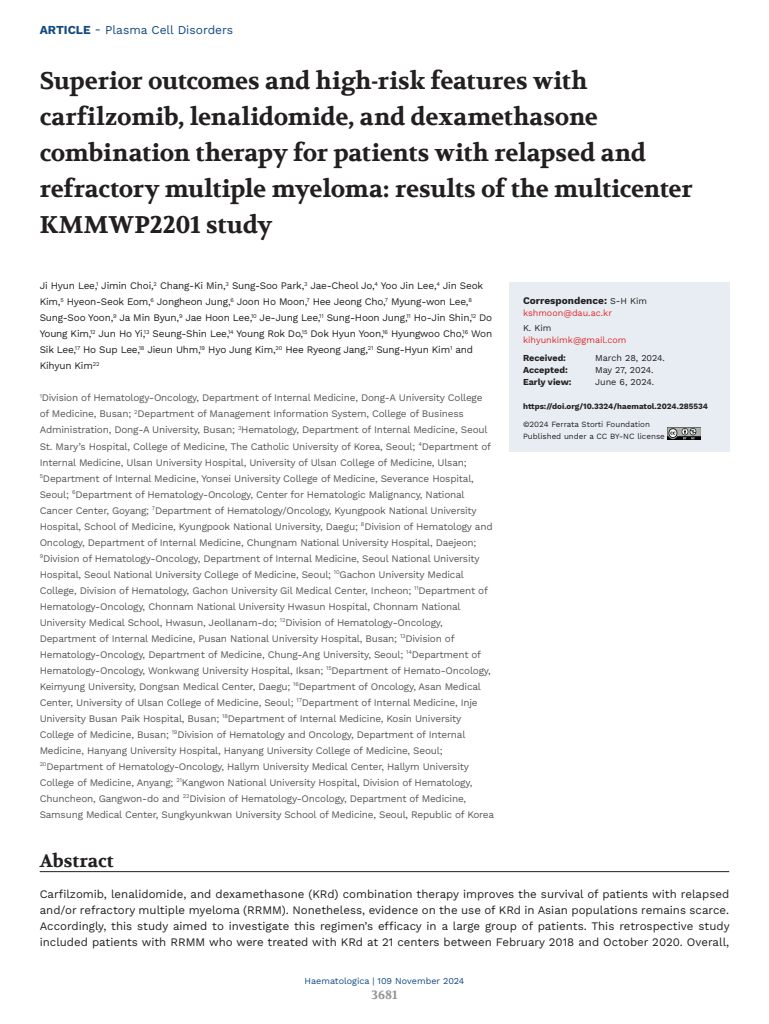
<style>
.page{position:relative;width:769px;height:1024px;background:#fff}
.page>*{position:absolute;margin:0;border:0;box-sizing:border-box;transform-origin:0 0}
.TITOLO_Articolo{font:700 24px/36px "Volkhov";letter-spacing:-.01em;color:#231f20}
.TITOLO_con_filetto_sotto{font:700 18px "Volkhov";color:#231f20}
.t1{font:12px "Work Sans";color:#134a80}
.t2{font:700 12px "Volkhov";color:#939598}
.ABSTRACT_Testo{font:11.5px/16px "Work Sans";color:#231f20;text-align:justify}
.AFFILIAZIONI{font:10px/16px "Work Sans";letter-spacing:-.02em;color:#57585a}
.AUTORI{font:10px/16px "Work Sans";letter-spacing:-.02em;color:#231f20}
.t3{font:700 10px "Work Sans";color:#231f20}
.t4{font:9px "Work Sans";color:#231f20}
.t5{font:9px "Work Sans";color:#e02b2b}
.t6{font:9px "Work Sans";color:#134a80}
.t7{font:700 9px "Work Sans";color:#231f20}
.t8{font:8px "Work Sans";color:#231f20}
.SCHEDA_Sito{font:700 8px "Work Sans";color:#231f20}
.s1{font-weight:700}
.s2{font-weight:400;font-size:9px}
</style>
<div class="page">
<div style="left:508px;top:282px;width:221px;height:170px;background:#e7edf2"></div>
<img style="left:667px;top:428px;width:32px;height:11px">
<hr style="left:40px;top:871px;width:689px;height:1px;background:#231f20">
<p class="t1" style="left:40px;top:21px;width:195px"><span class="s1">ARTICLE</span> - Plasma Cell Disorders</p>
<p class="TITOLO_Articolo" style="left:40px;top:63px;width:654px">Superior outcomes and high-risk features with carfilzomib, lenalidomide, and dexamethasone combination therapy for patients with relapsed and refractory multiple myeloma: results of the multicenter KMMWP2201 study</p>
<p class="AUTORI" style="left:40px;top:277px;width:454px">Ji Hyun Lee,<sup>1</sup> Jimin Choi,<sup>2</sup> Chang-Ki Min,<sup>3</sup> Sung-Soo Park,<sup>3</sup> Jae-Cheol Jo,<sup>4</sup> Yoo Jin Lee,<sup>4</sup> Jin Seok Kim,<sup>5</sup> Hyeon-Seok Eom,<sup>6</sup> Jongheon Jung,<sup>6</sup> Joon Ho Moon,<sup>7</sup> Hee Jeong Cho,<sup>7</sup> Myung-won Lee,<sup>8<br></sup>Sung-Soo Yoon,<sup>9</sup> Ja Min Byun,<sup>9</sup> Jae Hoon Lee,<sup>10</sup> Je-Jung Lee,<sup>11</sup> Sung-Hoon Jung,<sup>11</sup> Ho-Jin Shin,<sup>12</sup> Do Young Kim,<sup>12</sup> Jun Ho Yi,<sup>13</sup> Seung-Shin Lee,<sup>14</sup> Young Rok Do,<sup>15</sup> Dok Hyun Yoon,<sup>16</sup> Hyungwoo Cho,<sup>16</sup> Won Sik Lee,<sup>17</sup> Ho Sup Lee,<sup>18</sup> Jieun Uhm,<sup>19</sup> Hyo Jung Kim,<sup>20</sup> Hee Ryeong Jang,<sup>21</sup> Sung-Hyun Kim<sup>1</sup> and Kihyun Kim<sup>22</sup></p>
<p class="AFFILIAZIONI" style="left:40px;top:389px;width:455px"><sup>1</sup>Division of Hematology-Oncology, Department of Internal Medicine, Dong-A University College of Medicine, Busan; <sup>2</sup>Department of Management Information System, College of Business Administration, Dong-A University, Busan; <sup>3</sup>Hematology, Department of Internal Medicine, Seoul St. Mary’s Hospital, College of Medicine, The Catholic University of Korea, Seoul; <sup>4</sup>Department of Internal Medicine, Ulsan University Hospital, University of Ulsan College of Medicine, Ulsan; <sup>5</sup>Department of Internal Medicine, Yonsei University College of Medicine, Severance Hospital, Seoul; <sup>6</sup>Department of Hematology-Oncology, Center for Hematologic Malignancy, National Cancer Center, Goyang; <sup>7</sup>Department of Hematology/Oncology, Kyungpook National University Hospital, School of Medicine, Kyungpook National University, Daegu; <sup>8</sup>Division of Hematology and Oncology, Department of Internal Medicine, Chungnam National University Hospital, Daejeon; <sup>9</sup>Division of Hematology-Oncology, Department of Internal Medicine, Seoul National University Hospital, Seoul National University College of Medicine, Seoul; <sup>10</sup>Gachon University Medical College, Division of Hematology, Gachon University Gil Medical Center, Incheon; <sup>11</sup>Department of Hematology-Oncology, Chonnam National University Hwasun Hospital, Chonnam National University Medical School, Hwasun, Jeollanam-do; <sup>12</sup>Division of Hematology-Oncology, Department of Internal Medicine, Pusan National University Hospital, Busan; <sup>13</sup>Division of Hematology-Oncology, Department of Medicine, Chung-Ang University, Seoul; <sup>14</sup>Department of Hematology-Oncology, Wonkwang University Hospital, Iksan; <sup>15</sup>Department of Hemato-Oncology, Keimyung University, Dongsan Medical Center, Daegu; <sup>16</sup>Department of Oncology, Asan Medical Center, University of Ulsan College of Medicine, Seoul; <sup>17</sup>Department of Internal Medicine, Inje University Busan Paik Hospital, Busan; <sup>18</sup>Department of Internal Medicine, Kosin University College of Medicine, Busan; <sup>19</sup>Division of Hematology and Oncology, Department of Internal Medicine, Hanyang University Hospital, Hanyang University College of Medicine, Seoul; <sup>20</sup>Department of Hematology-Oncology, Hallym University Medical Center, Hallym University College of Medicine, Anyang; <sup>21</sup>Kangwon National University Hospital, Division of Hematology, Chuncheon, Gangwon-do and <sup>22</sup>Division of Hematology-Oncology, Department of Medicine, Samsung Medical Center, Sungkyunkwan University School of Medicine, Seoul, Republic of Korea</p>
<p class="t3" style="left:523px;top:295px;width:125px">Correspondence: <span class="s2">S-H Kim</span></p>
<p class="t5" style="left:523px;top:306px;width:90px">kshmoon@dau.ac.kr</p>
<p class="t4" style="left:523px;top:321px;width:30px">K. Kim</p>
<p class="t5" style="left:523px;top:333px;width:105px">kihyunkimk@gmail.com</p>
<p class="t7" style="left:523px;top:353px;width:44px">Received:</p>
<p class="t4" style="left:595px;top:351px;width:71px">March 28, 2024.</p>
<p class="t7" style="left:523px;top:365px;width:46px">Accepted:</p>
<p class="t4" style="left:595px;top:363px;width:60px">May 27, 2024.</p>
<p class="t7" style="left:523px;top:377px;width:50px">Early view:</p>
<p class="t4" style="left:595px;top:375px;width:60px">June 6, 2024.</p>
<p class="SCHEDA_Sito" style="left:523px;top:401px;width:186px">https://doi.org/10.3324/haematol.2024.285534</p>
<p class="t8" style="left:523px;top:418px;width:128px">©2024 Ferrata Storti Foundation</p>
<p class="t8" style="left:523px;top:430px;width:143px">Published under a CC BY-NC license</p>
<p class="TITOLO_con_filetto_sotto" style="left:40px;top:850px;width:75px">Abstract</p>
<p class="ABSTRACT_Testo" style="left:40px;top:885px;width:691px">Carfilzomib, lenalidomide, and dexamethasone (KRd) combination therapy improves the survival of patients with relapsed and/or refractory multiple myeloma (RRMM). Nonetheless, evidence on the use of KRd in Asian populations remains scarce.<br>Accordingly, this study aimed to investigate this regimen’s efficacy in a large group of patients. This retrospective study included patients with RRMM who were treated with KRd at 21 centers between February 2018 and October 2020. Overall,</p>
<p class="t6" style="left:304px;top:974px;width:161px">Haematologica | 109 November 2024</p>
<p class="t2" style="left:371px;top:987px;width:27px">3681</p>
</div>
